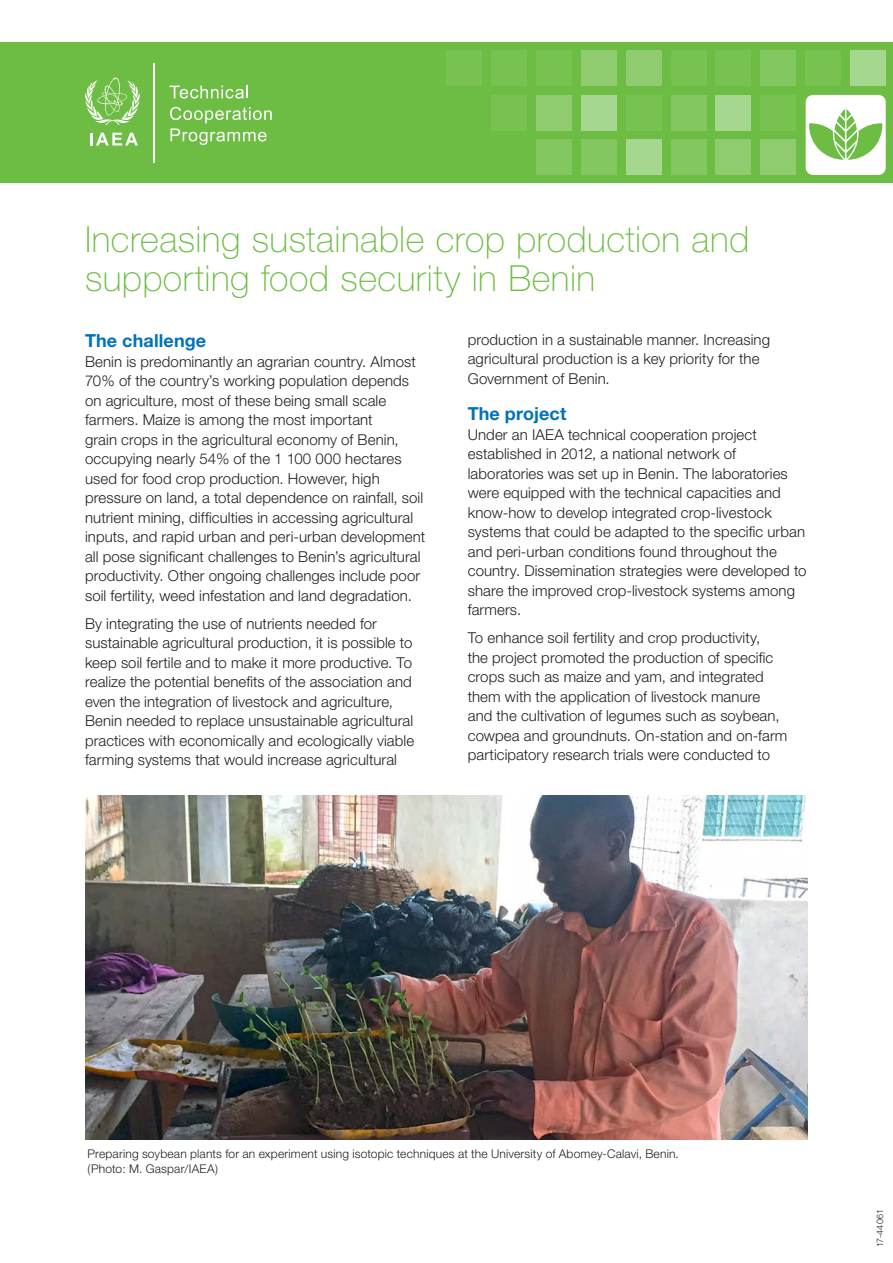
<style>
.page{position:relative;width:893px;height:1263px;background:#fff}
.page>*{position:absolute;margin:0;border:0;box-sizing:border-box;transform-origin:0 0}
.Heading{font:100 36px/39px "Helvetica Neue";letter-spacing:.015em;color:#6dbd44}
.Subhead{font:700 18px "Helvetica Neue";letter-spacing:.005em;color:#0072bc}
.t1{font:300 15px/19.5px "Helvetica Neue";letter-spacing:.005em;color:#231f20}
.t2{font:300 12px/15px "Helvetica Neue";letter-spacing:.015em;color:#231f20}
.t3{font:300 9px "Helvetica Neue";letter-spacing:.02em;color:#231f20}
</style>
<div class="page">
<div style="left:0;top:42px;width:893px;height:141px;background:#6dbd44"></div>
<div style="left:806px;top:95px;width:80px;height:80px;background:#fff;border-radius:7px"></div>
<svg style="left:809px;top:109px;width:74px;height:51px"></svg>
<img style="left:85px;top:795px;width:723px;height:344px">
<div style="left:850px;top:50px;width:36px;height:36px;background:#a6d78e"></div>
<div style="left:805px;top:50px;width:36px;height:36px;background:#78c252"></div>
<div style="left:760px;top:50px;width:36px;height:36px;background:#83c761"></div>
<div style="left:760px;top:95px;width:36px;height:35px;background:#78c252"></div>
<div style="left:760px;top:139px;width:36px;height:36px;background:#8fcc70"></div>
<div style="left:715px;top:50px;width:36px;height:36px;background:#78c252"></div>
<div style="left:715px;top:95px;width:36px;height:35px;background:#a6d78e"></div>
<div style="left:715px;top:139px;width:36px;height:36px;background:#8fcc70"></div>
<div style="left:671px;top:50px;width:35px;height:36px;background:#78c252"></div>
<div style="left:671px;top:95px;width:35px;height:35px;background:#83c761"></div>
<div style="left:671px;top:139px;width:35px;height:36px;background:#83c761"></div>
<div style="left:626px;top:50px;width:36px;height:36px;background:#8fcc70"></div>
<div style="left:626px;top:95px;width:36px;height:35px;background:#78c252"></div>
<div style="left:626px;top:139px;width:36px;height:36px;background:#a6d78e"></div>
<div style="left:581px;top:50px;width:36px;height:36px;background:#8fcc70"></div>
<div style="left:581px;top:95px;width:36px;height:35px;background:#a6d78e"></div>
<div style="left:581px;top:139px;width:36px;height:36px;background:#83c761"></div>
<div style="left:536px;top:50px;width:36px;height:36px;background:#78c252"></div>
<div style="left:536px;top:95px;width:36px;height:35px;background:#8fcc70"></div>
<div style="left:536px;top:139px;width:36px;height:36px;background:#83c761"></div>
<div style="left:491px;top:50px;width:36px;height:36px;background:#78c252"></div>
<div style="left:491px;top:95px;width:36px;height:35px;background:#78c252"></div>
<div style="left:446px;top:50px;width:36px;height:36px;background:#78c252"></div>
<svg style="left:85px;top:78px;width:55px;height:47px"></svg>
<svg style="left:90px;top:133px;width:48px;height:12px"></svg>
<hr style="left:154px;top:64px;width:1px;height:99px;background:#fff">
<svg style="left:170px;top:86px;width:78px;height:13px"></svg>
<svg style="left:170px;top:107px;width:102px;height:38px"></svg>
<p class="Heading" style="left:85px;top:220px;width:666px">Increasing sustainable crop production and supporting food security in Benin</p>
<p class="Subhead" style="left:85px;top:329px;width:123px">The challenge</p>
<p class="t1" style="left:85px;top:351px;width:342px">Benin is predominantly an agrarian country. Almost 70% of the country’s working population depends on agriculture, most of these being small scale farmers. Maize is among the most important<br>grain crops in the agricultural economy of Benin, occupying nearly 54% of the 1 100 000 hectares used for food crop production. However, high pressure on land, a total dependence on rainfall, soil nutrient mining, difficulties in accessing agricultural inputs, and rapid urban and peri-urban development all pose significant challenges to Benin’s agricultural productivity. Other ongoing challenges include poor soil fertility, weed infestation and land degradation.</p>
<p class="t1" style="left:85px;top:613px;width:331px">By integrating the use of nutrients needed for sustainable agricultural production, it is possible to keep soil fertile and to make it more productive. To realize the potential benefits of the association and even the integration of livestock and agriculture, Benin needed to replace unsustainable agricultural practices with economically and ecologically viable farming systems that would increase agricultural</p>
<p class="t1" style="left:468px;top:329px;width:304px">production in a sustainable manner. Increasing agricultural production is a key priority for the<br>Government of Benin.</p>
<p class="Subhead" style="left:468px;top:403px;width:100px">The project</p>
<p class="t1" style="left:468px;top:424px;width:340px">Under an IAEA technical cooperation project established in 2012, a national network of laboratories was set up in Benin. The laboratories were equipped with the technical capacities and know-how to develop integrated crop-livestock systems that could be adapted to the specific urban and peri-urban conditions found throughout the country. Dissemination strategies were developed to share the improved crop-livestock systems among farmers.</p>
<p class="t1" style="left:468px;top:628px;width:321px">To enhance soil fertility and crop productivity,<br>the project promoted the production of specific crops such as maize and yam, and integrated them with the application of livestock manure and the cultivation of legumes such as soybean, cowpea and groundnuts. On-station and on-farm participatory research trials were conducted to</p>
<p class="t2" style="left:88px;top:1145px;width:593px">Preparing soybean plants for an experiment using isotopic techniques at the University of Abomey-Calavi, Benin. (Photo: M. Gaspar/IAEA)</p>
<p class="t3" style="left:874px;top:1247px;width:39px;rotate:-90deg">17-44061</p>
</div>
